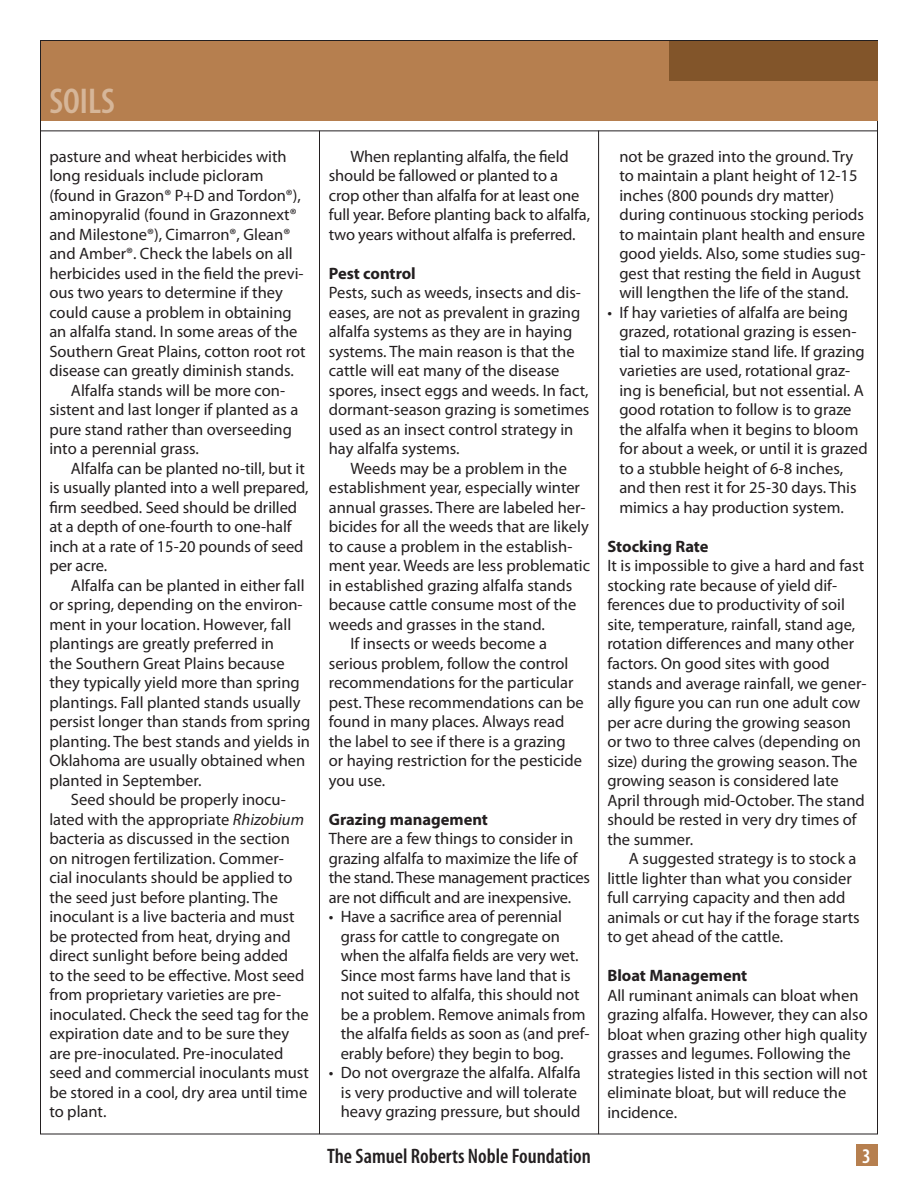
<style>
.page{position:relative;width:918px;height:1188px;background:#fff}
.page>*{position:absolute;margin:0;border:0;box-sizing:border-box;transform-origin:0 0}
.t1{font:600 condensed 36px "Myriad Pro";color:#d6b699}
.t2{font:600 condensed 21px "Myriad Pro";color:#231f20}
.t3{font:600 condensed 21px "Myriad Pro";color:#fff}
.t4{font:16.5px/19.5px "Myriad Pro";color:#231f20}
.t5{font:700 16.5px "Myriad Pro";color:#231f20}
.s1{font-style:italic}
</style>
<div class="page">
<hr style="left:40px;top:130px;width:838px;height:1px;background:#231f20">
<hr style="left:598px;top:131px;width:1px;height:1003px;background:#231f20">
<hr style="left:319px;top:131px;width:1px;height:1003px;background:#231f20">
<div style="left:41px;top:41px;width:836px;height:79px;background:#b67f4f"></div>
<div style="left:669px;top:41px;width:208px;height:39px;background:#82552a"></div>
<div style="left:856px;top:1144px;width:22px;height:22px;background:#b67f4f"></div>
<h1 class="t1" style="left:50px;top:79px;width:67px">SOILS</h1>
<p class="t4" style="left:49px;top:146px;width:239px">pasture and wheat herbicides with</p>
<p class="t4" style="left:49px;top:166px;width:216px">long residuals include picloram</p>
<p class="t4" style="left:49px;top:185px;width:253px">(found in Grazon® P+D and Tordon®),</p>
<p class="t4" style="left:49px;top:205px;width:249px">aminopyralid (found in Grazonnext®</p>
<p class="t4" style="left:49px;top:224px;width:242px">and Milestone®), Cimarron®, Glean®</p>
<p class="t4" style="left:49px;top:244px;width:245px">and Amber®. Check the labels on all</p>
<p class="t4" style="left:49px;top:263px;width:256px">herbicides used in the field the previ-</p>
<p class="t4" style="left:49px;top:283px;width:235px">ous two years to determine if they</p>
<p class="t4" style="left:49px;top:302px;width:244px">could cause a problem in obtaining</p>
<p class="t4" style="left:49px;top:322px;width:250px">an alfalfa stand. In some areas of the</p>
<p class="t4" style="left:49px;top:341px;width:258px">Southern Great Plains, cotton root rot</p>
<p class="t4" style="left:49px;top:361px;width:246px">disease can greatly diminish stands.</p>
<p class="t4" style="left:71px;top:380px;width:216px">Alfalfa stands will be more con-</p>
<p class="t4" style="left:49px;top:400px;width:251px">sistent and last longer if planted as a</p>
<p class="t4" style="left:49px;top:419px;width:244px">pure stand rather than overseeding</p>
<p class="t4" style="left:49px;top:439px;width:151px">into a perennial grass.</p>
<p class="t4" style="left:71px;top:458px;width:235px">Alfalfa can be planted no-till, but it</p>
<p class="t4" style="left:49px;top:478px;width:261px">is usually planted into a well prepared,</p>
<p class="t4" style="left:49px;top:497px;width:249px">firm seedbed. Seed should be drilled</p>
<p class="t4" style="left:49px;top:517px;width:244px">at a depth of one-fourth to one-half</p>
<p class="t4" style="left:49px;top:536px;width:256px">inch at a rate of 15-20 pounds of seed</p>
<p class="t4" style="left:49px;top:556px;width:59px">per acre.</p>
<p class="t4" style="left:71px;top:575px;width:235px">Alfalfa can be planted in either fall</p>
<p class="t4" style="left:49px;top:595px;width:255px">or spring, depending on the environ-</p>
<p class="t4" style="left:49px;top:614px;width:243px">ment in your location. However, fall</p>
<p class="t4" style="left:49px;top:634px;width:226px">plantings are greatly preferred in</p>
<p class="t4" style="left:49px;top:653px;width:237px">the Southern Great Plains because</p>
<p class="t4" style="left:49px;top:673px;width:252px">they typically yield more than spring</p>
<p class="t4" style="left:49px;top:692px;width:253px">plantings. Fall planted stands usually</p>
<p class="t4" style="left:49px;top:712px;width:263px">persist longer than stands from spring</p>
<p class="t4" style="left:49px;top:731px;width:262px">planting. The best stands and yields in</p>
<p class="t4" style="left:49px;top:751px;width:258px">Oklahoma are usually obtained when</p>
<p class="t4" style="left:49px;top:770px;width:154px">planted in September.</p>
<p class="t4" style="left:71px;top:790px;width:216px">Seed should be properly inocu-</p>
<p class="t4" style="left:49px;top:809px;width:256px">lated with the appropriate <span class="s1">Rhizobium</span></p>
<p class="t4" style="left:49px;top:829px;width:242px">bacteria as discussed in the section</p>
<p class="t4" style="left:49px;top:848px;width:236px">on nitrogen fertilization. Commer-</p>
<p class="t4" style="left:49px;top:868px;width:245px">cial inoculants should be applied to</p>
<p class="t4" style="left:49px;top:887px;width:230px">the seed just before planting. The</p>
<p class="t4" style="left:49px;top:907px;width:247px">inoculant is a live bacteria and must</p>
<p class="t4" style="left:49px;top:926px;width:243px">be protected from heat, drying and</p>
<p class="t4" style="left:49px;top:946px;width:240px">direct sunlight before being added</p>
<p class="t4" style="left:49px;top:965px;width:257px">to the seed to be effective. Most seed</p>
<p class="t4" style="left:49px;top:985px;width:233px">from proprietary varieties are pre-</p>
<p class="t4" style="left:49px;top:1004px;width:261px">inoculated. Check the seed tag for the</p>
<p class="t4" style="left:49px;top:1024px;width:241px">expiration date and to be sure they</p>
<p class="t4" style="left:49px;top:1043px;width:236px">are pre-inoculated. Pre-inoculated</p>
<p class="t4" style="left:49px;top:1063px;width:261px">seed and commercial inoculants must</p>
<p class="t4" style="left:49px;top:1082px;width:259px">be stored in a cool, dry area until time</p>
<p class="t4" style="left:49px;top:1102px;width:59px">to plant.</p>
<p class="t4" style="left:329px;top:146px;width:263px;text-indent:22px">When replanting alfalfa, the field should be fallowed or planted to a crop other than alfalfa for at least one full year. Before planting back to alfalfa, two years without alfalfa is preferred.</p>
<p class="t5" style="left:329px;top:262px;width:89px">Pest control</p>
<p class="t4" style="left:329px;top:283px;width:262px">Pests, such as weeds, insects and dis&shy;eases, are not as prevalent in grazing alfalfa systems as they are in haying systems. The main reason is that the cattle will eat many of the disease spores, insect eggs and weeds. In fact, dormant-season grazing is sometimes used as an insect control strategy in hay alfalfa systems.</p>
<p class="t4" style="left:350px;top:458px;width:218px">Weeds may be a problem in the</p>
<p class="t4" style="left:329px;top:478px;width:253px">establishment year, especially winter</p>
<p class="t4" style="left:329px;top:497px;width:258px">annual grasses. There are labeled her-</p>
<p class="t4" style="left:329px;top:517px;width:261px">bicides for all the weeds that are likely</p>
<p class="t4" style="left:329px;top:536px;width:245px">to cause a problem in the establish-</p>
<p class="t4" style="left:329px;top:556px;width:263px">ment year. Weeds are less problematic</p>
<p class="t4" style="left:329px;top:575px;width:245px">in established grazing alfalfa stands</p>
<p class="t4" style="left:329px;top:595px;width:249px">because cattle consume most of the</p>
<p class="t4" style="left:329px;top:614px;width:218px">weeds and grasses in the stand.</p>
<p class="t4" style="left:350px;top:634px;width:198px">If insects or weeds become a</p>
<p class="t4" style="left:329px;top:653px;width:241px">serious problem, follow the control</p>
<p class="t4" style="left:329px;top:673px;width:246px">recommendations for the particular</p>
<p class="t4" style="left:329px;top:692px;width:256px">pest. These recommendations can be</p>
<p class="t4" style="left:329px;top:712px;width:237px">found in many places. Always read</p>
<p class="t4" style="left:329px;top:731px;width:238px">the label to see if there is a grazing</p>
<p class="t4" style="left:329px;top:751px;width:255px">or haying restriction for the pesticide</p>
<p class="t4" style="left:329px;top:770px;width:58px">you use.</p>
<p class="t5" style="left:329px;top:809px;width:161px">Grazing management</p>
<p class="t4" style="left:329px;top:829px;width:263px">There are a few things to consider in grazing alfalfa to maximize the life of the stand. These management practices are not difficult and are inexpensive.</p>
<p class="t4" style="left:341px;top:907px;width:250px;text-indent:-12px">• Have a sacrifice area of perennial grass for cattle to congregate on when the alfalfa fields are very wet.<br>Since most farms have land that is not suited to alfalfa, this should not be a problem. Remove animals from the alfalfa fields as soon as (and pref&shy;erably before) they begin to bog.</p>
<p class="t4" style="left:341px;top:1063px;width:242px;text-indent:-12px">• Do not overgraze the alfalfa. Alfalfa is very productive and will tolerate heavy grazing pressure, but should</p>
<p class="t4" style="left:619px;top:146px;width:248px">not be grazed into the ground. Try to maintain a plant height of 12-15 inches (800 pounds dry matter) during continuous stocking periods to maintain plant health and ensure good yields. Also, some studies sug&shy;gest that resting the field in August will lengthen the life of the stand.</p>
<p class="t4" style="left:619px;top:302px;width:250px;text-indent:-12px">• If hay varieties of alfalfa are being grazed, rotational grazing is essen&shy;tial to maximize stand life. If grazing varieties are used, rotational graz&shy;ing is beneficial, but not essential. A good rotation to follow is to graze the alfalfa when it begins to bloom for about a week, or until it is grazed to a stubble height of 6-8 inches, and then rest it for 25-30 days. This mimics a hay production system.</p>
<p class="t5" style="left:607px;top:536px;width:103px">Stocking Rate</p>
<p class="t4" style="left:607px;top:556px;width:261px">It is impossible to give a hard and fast stocking rate because of yield dif&shy;ferences due to productivity of soil site, temperature, rainfall, stand age, rotation differences and many other factors. On good sites with good stands and average rainfall, we gener&shy;ally figure you can run one adult cow per acre during the growing season or two to three calves (depending on size) during the growing season. The growing season is considered late April through mid-October. The stand should be rested in very dry times of the summer.</p>
<p class="t4" style="left:607px;top:848px;width:254px;text-indent:22px">A suggested strategy is to stock a little lighter than what you consider full carrying capacity and then add animals or cut hay if the forage starts to get ahead of the cattle.</p>
<p class="t5" style="left:607px;top:965px;width:141px">Bloat Management</p>
<p class="t4" style="left:607px;top:985px;width:262px">All ruminant animals can bloat when grazing alfalfa. However, they can also bloat when grazing other high quality grasses and legumes. Following the strategies listed in this section will not eliminate bloat, but will reduce the incidence.</p>
<p class="t2" style="left:327px;top:1143px;width:265px">The Samuel Roberts Noble Foundation</p>
<p class="t3" style="left:862px;top:1143px;width:10px">3</p>
</div>
